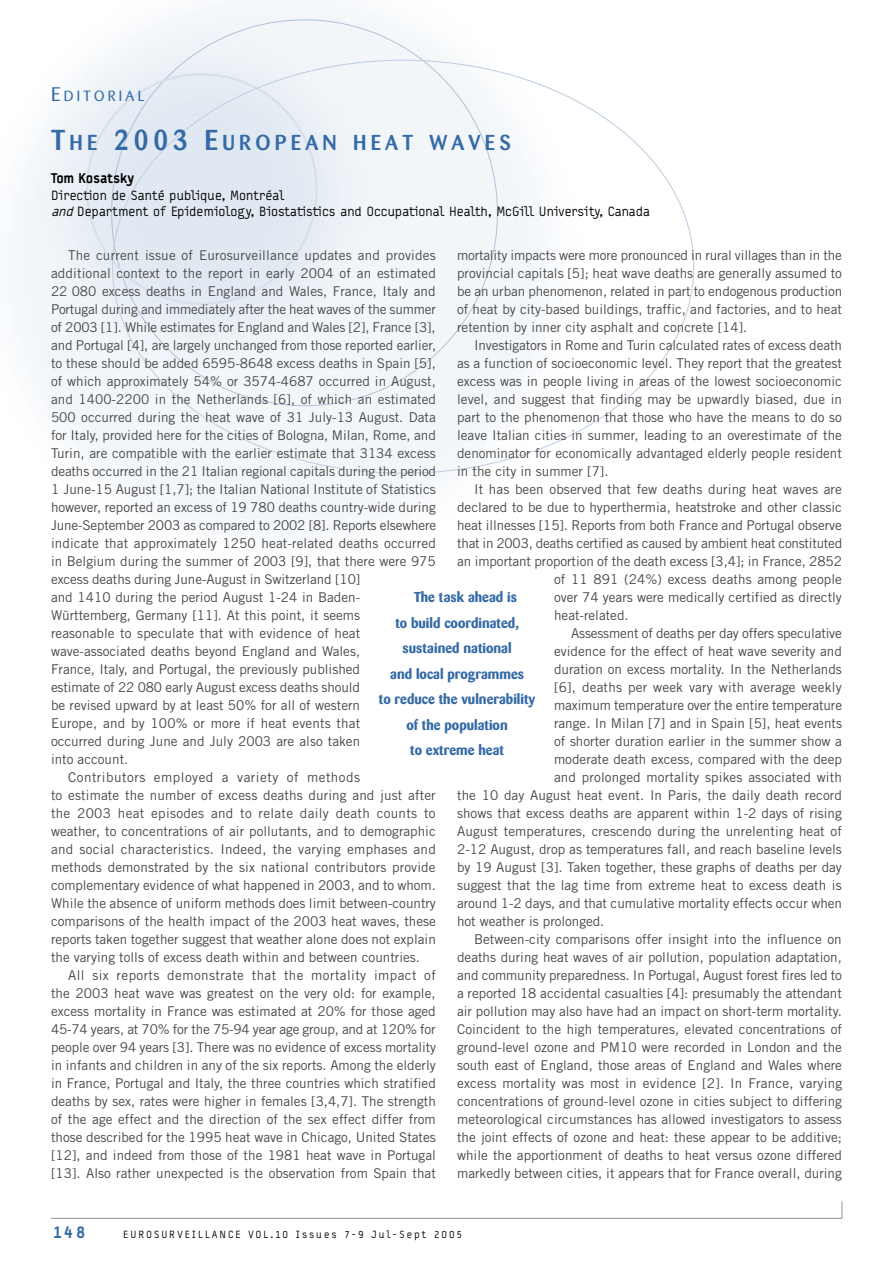
<style>
.page{position:relative;width:893px;height:1263px;background:#fff}
.page>*{position:absolute;margin:0;border:0;box-sizing:border-box;transform-origin:0 0}
.Titre_2_bleu{font:500 21.3px "Barmeno";letter-spacing:.2em;color:#346aa6}
.t1{font:900 16.5px "Typestar";color:#346aa6}
.t2{font:14.7px "Barmeno";letter-spacing:.225em;color:#346aa6}
.t3{font:700 14.25px "Barmeno";color:#346aa6}
.Edito_texte{font:13.5px/18px "Trade Gothic";color:#484848;text-align:justify}
.Auteurs{font:13.5px/16.5px "Typestar";letter-spacing:-.015em;color:#000}
.t4{font:10.5px "Typestar";letter-spacing:.185em;color:#000}
.s1{font-size:19.5px}
.s2{font-size:28.5px}
.s3{font-weight:900}
.s4{font-style:italic}
</style>
<div class="page">
<img style="left:19px;top:9px;width:676px;height:516px">
<hr style="left:51px;top:1218px;width:791px;height:1px;background:#939393">
<svg style="left:842px;top:1201px;width:1px;height:17px"></svg>
<p class="t2" style="left:51px;top:87px;width:95px"><span class="s1">E</span>DITORIAL</p>
<p class="Titre_2_bleu" style="left:51px;top:130px;width:461px"><span class="s2">T</span>HE <span class="s2">2003 E</span>UROPEAN HEAT WAVES</p>
<p class="Auteurs" style="left:51px;top:170px;width:600px"><span class="s3">Tom Kosatsky<br></span>Direction de Santé publique, Montréal<br><span class="s4">and</span>Department of Epidemiology, Biostatistics and Occupational Health, McGill University, Canada</p>
<p class="Edito_texte" style="left:51px;top:246px;width:387px;text-align:left;text-indent:17px">The current issue of Eurosurveillance updates and provides additional context to the report in early 2004 of an estimated 22 080 excess deaths in England and Wales, France, Italy and Portugal during and immediately after the heat waves of the summer of 2003 [1]. While estimates for England and Wales [2], France [3], and Portugal [4], are largely unchanged from those reported earlier, to these should be added 6595-8648 excess deaths in Spain [5], of which approximately 54% or 3574-4687 occurred in August, and 1400-2200 in the Netherlands [6], of which an estimated 500 occurred during the heat wave of 31 July-13 August. Data for Italy, provided here for the cities of Bologna, Milan, Rome, and Turin, are compatible with the earlier estimate that 3134 excess deaths occurred in the 21 Italian regional capitals during the period 1 June-15 August [1,7]; the Italian National Institute of Statistics however, reported an excess of 19 780 deaths country-wide during June-September 2003 as compared to 2002 [8]. Reports elsewhere indicate that approximately 1250 heat-related deaths occurred in Belgium during the summer of 2003 [9], that there were 975 excess deaths during June-August in Switzerland [10]<br>and 1410 during the period August 1-24 in Baden-Württemberg, Germany [11]. At this point, it seems<br>reasonable to speculate that with evidence of heat wave-associated deaths beyond England and Wales,<br>France, Italy, and Portugal, the previously published<br>estimate of 22 080 early August excess deaths should<br>be revised upward by at least 50% for all of western<br>Europe, and by 100% or more if heat events that<br>occurred during June and July 2003 are also taken<br>into account.</p>
<p class="Edito_texte" style="left:51px;top:768px;width:386px;text-align:left;text-indent:17px">Contributors employed a variety of methods<br>to estimate the number of excess deaths during and just after the 2003 heat episodes and to relate daily death counts to weather, to concentrations of air pollutants, and to demographic and social characteristics. Indeed, the varying emphases and methods demonstrated by the six national contributors provide complementary evidence of what happened in 2003, and to whom.<br>While the absence of uniform methods does limit between-country comparisons of the health impact of the 2003 heat waves, these reports taken together suggest that weather alone does not explain the varying tolls of excess death within and between countries.</p>
<p class="Edito_texte" style="left:51px;top:966px;width:387px;text-indent:17px">All six reports demonstrate that the mortality impact of the 2003 heat wave was greatest on the very old: for example, excess mortality in France was estimated at 20% for those aged 45-74 years, at 70% for the 75-94 year age group, and at 120% for people over 94 years [3]. There was no evidence of excess mortality in infants and children in any of the six reports. Among the elderly in France, Portugal and Italy, the three countries which stratified deaths by sex, rates were higher in females [3,4,7]. The strength of the age effect and the direction of the sex effect differ from those described for the 1995 heat wave in Chicago, United States [12], and indeed from those of the 1981 heat wave in Portugal [13]. Also rather unexpected is the observation from Spain that</p>
<p class="Edito_texte" style="left:457px;top:246px;width:387px">mortality impacts were more pronounced in rural villages than in the provincial capitals [5]; heat wave deaths are generally assumed to be an urban phenomenon, related in part to endogenous production of heat by city-based buildings, traffic, and factories, and to heat retention by inner city asphalt and concrete [14].</p>
<p class="Edito_texte" style="left:457px;top:336px;width:386px;text-indent:17px">Investigators in Rome and Turin calculated rates of excess death as a function of socioeconomic level. They report that the greatest excess was in people living in areas of the lowest socioeconomic level, and suggest that finding may be upwardly biased, due in part to the phenomenon that those who have the means to do so leave Italian cities in summer, leading to an overestimate of the denominator for economically advantaged elderly people resident in the city in summer [7].</p>
<p class="Edito_texte" style="left:474px;top:480px;width:369px">It has been observed that few deaths during heat waves are</p>
<p class="Edito_texte" style="left:457px;top:498px;width:386px">declared to be due to hyperthermia, heatstroke and other classic</p>
<p class="Edito_texte" style="left:457px;top:516px;width:386px">heat illnesses [15]. Reports from both France and Portugal observe</p>
<p class="Edito_texte" style="left:457px;top:534px;width:387px">that in 2003, deaths certified as caused by ambient heat constituted</p>
<p class="Edito_texte" style="left:457px;top:552px;width:386px">an important proportion of the death excess [3,4]; in France, 2852</p>
<p class="Edito_texte" style="left:554px;top:570px;width:289px">of 11 891 (24%) excess deaths among people</p>
<p class="Edito_texte" style="left:554px;top:588px;width:289px">over 74 years were medically certified as directly</p>
<p class="Edito_texte" style="left:554px;top:606px;width:76px">heat-related.</p>
<p class="Edito_texte" style="left:571px;top:624px;width:272px">Assessment of deaths per day offers speculative</p>
<p class="Edito_texte" style="left:554px;top:642px;width:289px">evidence for the effect of heat wave severity and</p>
<p class="Edito_texte" style="left:554px;top:660px;width:289px">duration on excess mortality. In the Netherlands</p>
<p class="Edito_texte" style="left:554px;top:678px;width:289px">[6], deaths per week vary with average weekly</p>
<p class="Edito_texte" style="left:554px;top:696px;width:289px">maximum temperature over the entire temperature</p>
<p class="Edito_texte" style="left:554px;top:714px;width:289px">range. In Milan [7] and in Spain [5], heat events</p>
<p class="Edito_texte" style="left:554px;top:732px;width:289px">of shorter duration earlier in the summer show a</p>
<p class="Edito_texte" style="left:554px;top:750px;width:289px">moderate death excess, compared with the deep</p>
<p class="Edito_texte" style="left:554px;top:768px;width:289px">and prolonged mortality spikes associated with</p>
<p class="Edito_texte" style="left:457px;top:786px;width:386px">the 10 day August heat event. In Paris, the daily death record</p>
<p class="Edito_texte" style="left:457px;top:804px;width:386px">shows that excess deaths are apparent within 1-2 days of rising</p>
<p class="Edito_texte" style="left:457px;top:822px;width:386px">August temperatures, crescendo during the unrelenting heat of</p>
<p class="Edito_texte" style="left:457px;top:840px;width:386px">2-12 August, drop as temperatures fall, and reach baseline levels</p>
<p class="Edito_texte" style="left:457px;top:858px;width:386px">by 19 August [3]. Taken together, these graphs of deaths per day</p>
<p class="Edito_texte" style="left:457px;top:876px;width:386px">suggest that the lag time from extreme heat to excess death is</p>
<p class="Edito_texte" style="left:457px;top:894px;width:386px">around 1-2 days, and that cumulative mortality effects occur when</p>
<p class="Edito_texte" style="left:457px;top:912px;width:149px">hot weather is prolonged.</p>
<p class="Edito_texte" style="left:457px;top:930px;width:387px;text-indent:17px">Between-city comparisons offer insight into the influence on deaths during heat waves of air pollution, population adaptation, and community preparedness. In Portugal, August forest fires led to a reported 18 accidental casualties [4]: presumably the attendant air pollution may also have had an impact on short-term mortality.<br>Coincident to the high temperatures, elevated concentrations of ground-level ozone and PM10 were recorded in London and the south east of England, those areas of England and Wales where excess mortality was most in evidence [2]. In France, varying concentrations of ground-level ozone in cities subject to differing meteorological circumstances has allowed investigators to assess the joint effects of ozone and heat: these appear to be additive; while the apportionment of deaths to heat versus ozone differed markedly between cities, it appears that for France overall, during</p>
<p class="t3" style="left:414px;top:588px;width:104px">The task ahead is</p>
<p class="t3" style="left:395px;top:614px;width:125px">to build coordinated,</p>
<p class="t3" style="left:403px;top:639px;width:110px">sustained national</p>
<p class="t3" style="left:390px;top:665px;width:135px">and local programmes</p>
<p class="t3" style="left:379px;top:690px;width:158px">to reduce the vulnerability</p>
<p class="t3" style="left:406px;top:716px;width:103px">of the population</p>
<p class="t3" style="left:410px;top:741px;width:95px">to extreme heat</p>
<p class="t1" style="left:53px;top:1221px;width:34px">148</p>
<p class="t4" style="left:123px;top:1228px;width:340px">EUROSURVEILLANCE VOL.10 Issues 7-9 Jul-Sept 2005</p>
</div>
